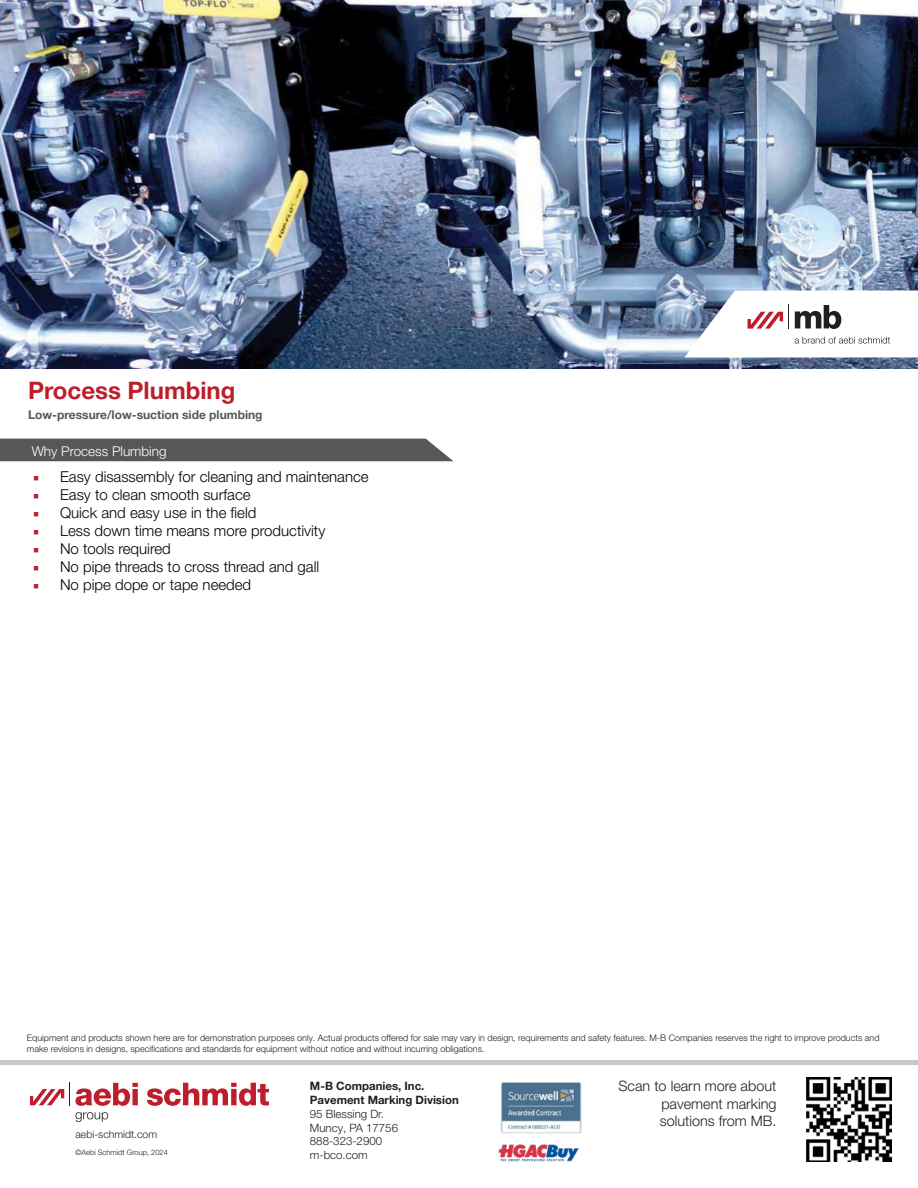
<style>
.page{position:relative;width:918px;height:1188px;background:#fff}
.page>*{position:absolute;margin:0;border:0;box-sizing:border-box;transform-origin:0 0}
.t1{font:700 24px "Helvetica Neue LT Pro";color:#be1d2c}
.t2{font:300 15px "Helvetica Neue LT Pro";color:#000}
.t3{font:300 14.4px "Helvetica Neue LT Pro";color:#231f20}
.t4{font:300 13.5px "Helvetica Neue LT Pro";color:#fff}
.t5{font:700 12px "Helvetica Neue LT Pro";color:#575756}
.t6{font:300 11.4px "Helvetica Neue LT Pro";color:#231f20}
.t7{font:700 11.4px "Helvetica Neue LT Pro";color:#231f20}
.t8{font:300 10.5px "Helvetica Neue LT Pro";color:#231f20}
.t9{font:300 9px/10.8px "Helvetica Neue LT Pro";color:#231f20}
.t10{font:300 7.5px "Helvetica Neue LT Pro";color:#231f20}
.s1{font-family:"Minion Pro";font-weight:400;color:#be1d2c}
</style>
<div class="page">
<img style="left:0;top:0;width:918px;height:368px">
<svg style="left:76px;top:1112px;width:32px;height:10px"></svg>
<svg style="left:147px;top:1083px;width:122px;height:23px"></svg>
<svg style="left:30px;top:1082px;width:108px;height:24px"></svg>
<img style="left:807px;top:1077px;width:84px;height:85px">
<div style="left:0;top:1060px;width:918px;height:5px;background:#c7c8ca"></div>
<svg style="left:684px;top:291px;width:234px;height:66px"></svg>
<img style="left:501px;top:1082px;width:81px;height:51px">
<img style="left:499px;top:1144px;width:79px;height:18px">
<div style="left:0;top:439px;width:453px;height:22px;background:#575756"></div>
<p class="t1" style="left:28px;top:376px;width:209px">Process Plumbing</p>
<p class="t5" style="left:28px;top:407px;width:236px">Low-pressure/low-suction side plumbing</p>
<p class="t4" style="left:32px;top:442px;width:136px">Why Process Plumbing</p>
<p class="t2" style="left:33px;top:468px;width:337px"><span class="s1">■</span> Easy disassembly for cleaning and maintenance</p>
<p class="t2" style="left:33px;top:486px;width:219px"><span class="s1">■</span> Easy to clean smooth surface</p>
<p class="t2" style="left:33px;top:504px;width:225px"><span class="s1">■</span> Quick and easy use in the field</p>
<p class="t2" style="left:33px;top:522px;width:294px"><span class="s1">■</span> Less down time means more productivity</p>
<p class="t2" style="left:33px;top:540px;width:139px"><span class="s1">■</span> No tools required</p>
<p class="t2" style="left:33px;top:558px;width:288px"><span class="s1">■</span> No pipe threads to cross thread and gall</p>
<p class="t2" style="left:33px;top:576px;width:220px"><span class="s1">■</span> No pipe dope or tape needed</p>
<p class="t9" style="left:27px;top:1032px;width:854px">Equipment and products shown here are for demonstration purposes only. Actual products offered for sale may vary in design, requirements and safety features. M-B Companies reserves the right to improve products and make revisions in designs, specifications and standards for equipment without notice and without incurring obligations.</p>
<p class="t8" style="left:76px;top:1128px;width:83px">aebi-schmidt.com</p>
<p class="t10" style="left:76px;top:1148px;width:94px">©Aebi Schmidt Group, 2024</p>
<p class="t7" style="left:310px;top:1079px;width:116px">M-B Companies, Inc.</p>
<p class="t7" style="left:310px;top:1093px;width:150px">Pavement Marking Division</p>
<p class="t6" style="left:310px;top:1107px;width:76px">95 Blessing Dr.</p>
<p class="t6" style="left:310px;top:1121px;width:90px">Muncy, PA 17756</p>
<p class="t6" style="left:310px;top:1134px;width:74px">888-323-2900</p>
<p class="t6" style="left:310px;top:1148px;width:59px">m-bco.com</p>
<p class="t3" style="left:619px;top:1077px;width:159px">Scan to learn more about</p>
<p class="t3" style="left:661px;top:1095px;width:117px">pavement marking</p>
<p class="t3" style="left:660px;top:1112px;width:118px">solutions from MB.</p>
</div>
